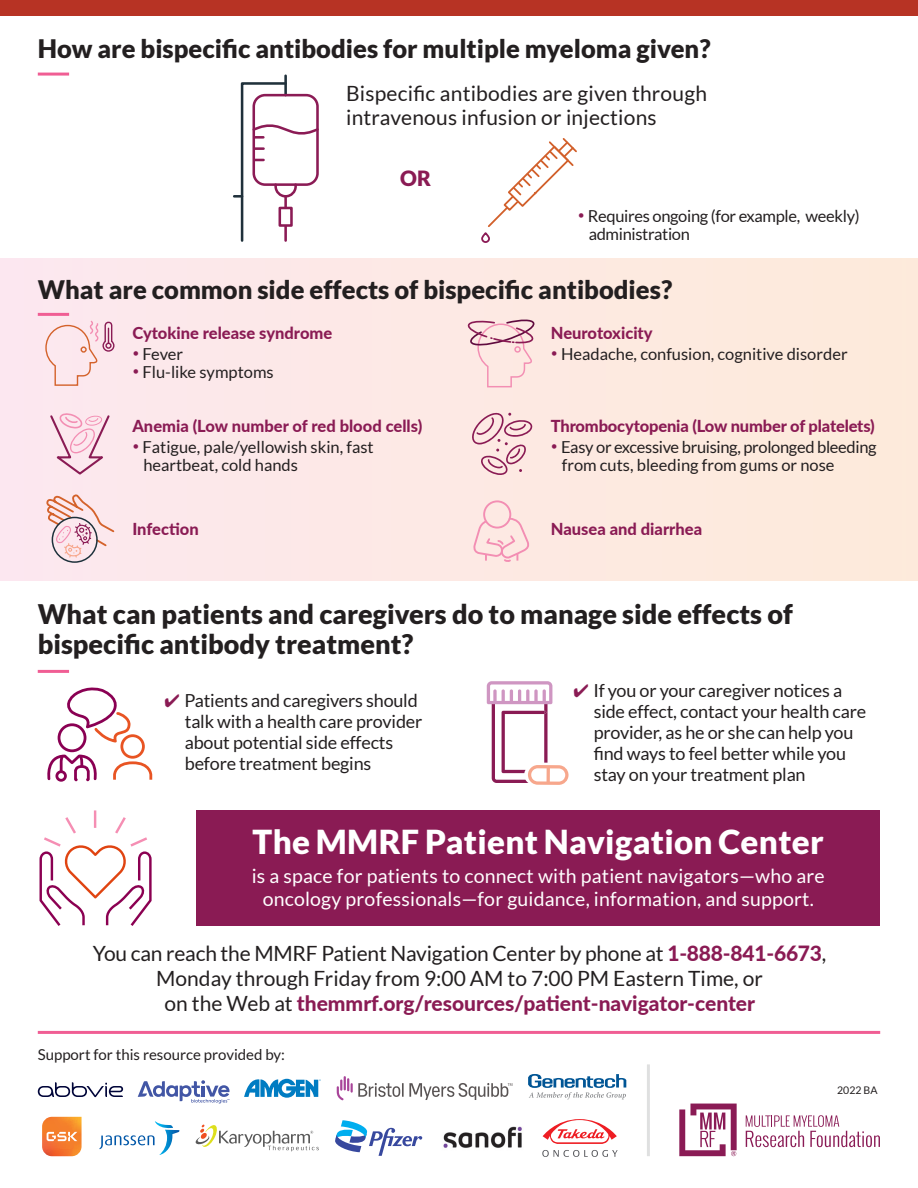
<style>
.page{position:relative;width:918px;height:1188px;background:#fff}
.page>*{position:absolute;margin:0;border:0;box-sizing:border-box;transform-origin:0 0}
.t1{font:900 33px "Lato";letter-spacing:.01em;color:#fff}
.t2{font:900 27px/30px "Lato";color:#231f20}
.t3{font:900 25.5px "Lato";color:#231f20}
.t4{font:21px/25.2px "Lato";color:#231f20;text-align:center}
.t5{font:900 21px "Lato";color:#8a1b54}
.t6{font:19.5px/23.4px "Lato";letter-spacing:.01em;color:#fff;text-align:center}
.t7{font:18px/21px "Lato";letter-spacing:-.01em;color:#231f20}
.t8{font:800 16.5px "Lato";color:#8a1b54}
.t9{font:16.5px/18px "Lato";letter-spacing:-.02em;color:#231f20}
.t10{font:16.5px/18px "Lato";color:#231f20}
.t11{font:15px "Lato";color:#231f20}
.t12{font:10.5px "Lato";color:#231f20}
.s1{color:#8a1b54}
.s2{font-weight:800;color:#8a1b54}
</style>
<div class="page">
<div style="left:0;top:258px;width:918px;height:322px;background:#fde9e4"></div>
<hr style="left:38px;top:313px;width:31px;height:3px;background:#f05e94">
<div style="left:196px;top:810px;width:684px;height:116px;background:#8a1b54"></div>
<svg style="left:40px;top:810px;width:112px;height:116px"></svg>
<div style="left:0;top:0;width:918px;height:15px;background:#b73324"></div>
<hr style="left:38px;top:73px;width:31px;height:3px;background:#f05e94">
<hr style="left:38px;top:1031px;width:842px;height:3px;background:#f05e94">
<svg style="left:746px;top:1115px;width:134px;height:32px"></svg>
<svg style="left:679px;top:1104px;width:58px;height:52px"></svg>
<hr style="left:647px;top:1064px;width:3px;height:92px;background:#808285">
<hr style="left:284px;top:76px;width:3px;height:19px;background:#20313b">
<svg style="left:234px;top:81px;width:85px;height:161px"></svg>
<svg style="left:488px;top:138px;width:89px;height:89px"></svg>
<div style="left:481px;top:232px;width:9px;height:11px;border:2px solid #8b1b55;border-radius:3px"></div>
<svg style="left:45px;top:319px;width:70px;height:68px"></svg>
<div style="left:81px;top:346px;width:6px;height:7px;border:1px solid #d4622b;border-radius:50%"></div>
<svg style="left:467px;top:319px;width:68px;height:69px"></svg>
<svg style="left:50px;top:412px;width:60px;height:63px"></svg>
<svg style="left:472px;top:412px;width:61px;height:63px"></svg>
<svg style="left:46px;top:494px;width:69px;height:64px"></svg>
<div style="left:483px;top:500px;width:28px;height:29px;border:2px solid #f38eb3;border-radius:50%"></div>
<svg style="left:473px;top:517px;width:56px;height:44px"></svg>
<hr style="left:38px;top:670px;width:31px;height:3px;background:#f05e94">
<svg style="left:487px;top:681px;width:82px;height:104px"></svg>
<div style="left:58px;top:723px;width:28px;height:29px;border:3px solid #8a0053;border-radius:50%"></div>
<svg style="left:47px;top:752px;width:50px;height:30px"></svg>
<svg style="left:113px;top:761px;width:40px;height:19px"></svg>
<div style="left:120px;top:734px;width:25px;height:25px;border:3px solid #e85423;border-radius:50%"></div>
<svg style="left:63px;top:687px;width:70px;height:58px"></svg>
<svg style="left:100px;top:1121px;width:79px;height:34px"></svg>
<svg style="left:196px;top:1125px;width:123px;height:26px"></svg>
<svg style="left:543px;top:1119px;width:74px;height:25px"></svg>
<svg style="left:542px;top:1150px;width:76px;height:7px"></svg>
<img style="left:443px;top:1126px;width:79px;height:22px">
<svg style="left:337px;top:1076px;width:175px;height:24px"></svg>
<svg style="left:38px;top:1082px;width:85px;height:15px"></svg>
<svg style="left:244px;top:1079px;width:77px;height:19px"></svg>
<svg style="left:528px;top:1074px;width:98px;height:25px"></svg>
<svg style="left:42px;top:1117px;width:40px;height:39px;background:#f58e49"></svg>
<svg style="left:335px;top:1120px;width:87px;height:36px"></svg>
<svg style="left:138px;top:1080px;width:92px;height:24px"></svg>
<p class="t3" style="left:38px;top:34px;width:674px">How are bispecific antibodies for multiple myeloma given?</p>
<p class="t4" style="left:346px;top:81px;width:362px;line-height:24px;text-align:left">Bispecific antibodies are given through intravenous infusion or injections</p>
<p class="t5" style="left:400px;top:166px;width:32px">OR</p>
<p class="t9" style="left:589px;top:207px;width:273px;text-indent:-11px"><sup>•</sup> Requires ongoing (for example, weekly) administration</p>
<p class="t3" style="left:38px;top:274px;width:636px">What are common side effects of bispecific antibodies?</p>
<p class="t8" style="left:132px;top:320px;width:201px">Cytokine release syndrome</p>
<p class="t10" style="left:132px;top:345px;width:52px"><sup>•</sup> Fever</p>
<p class="t10" style="left:132px;top:363px;width:143px"><sup>•</sup> Flu-like symptoms</p>
<p class="t8" style="left:132px;top:414px;width:291px">Anemia (Low number of red blood cells)</p>
<p class="t10" style="left:143px;top:438px;width:232px;text-indent:-11px"><sup>•</sup> Fatigue, pale/yellowish skin, fast heartbeat, cold hands</p>
<p class="t8" style="left:551px;top:320px;width:103px">Neurotoxicity</p>
<p class="t10" style="left:551px;top:345px;width:298px"><sup>•</sup> Headache, confusion, cognitive disorder</p>
<p class="t8" style="left:551px;top:414px;width:325px">Thrombocytopenia (Low number of platelets)</p>
<p class="t9" style="left:562px;top:438px;width:316px;text-indent:-11px"><sup>•</sup> Easy or excessive bruising, prolonged bleeding from cuts, bleeding from gums or nose</p>
<p class="t8" style="left:132px;top:517px;width:68px">Infection</p>
<p class="t8" style="left:551px;top:517px;width:153px">Nausea and diarrhea</p>
<p class="t2" style="left:38px;top:599px;width:757px">What can patients and caregivers do to manage side effects of bispecific antibody treatment?</p>
<p class="t7" style="left:185px;top:690px;width:239px;text-indent:-20px"><span class="s1">✔</span> Patients and caregivers should talk with a health care provider about potential side effects before treatment begins</p>
<p class="t7" style="left:594px;top:680px;width:274px;text-indent:-20px"><span class="s1">✔</span> If you or your caregiver notices a side effect, contact your health care provider, as he or she can help you find ways to feel better while you stay on your treatment plan</p>
<p class="t1" style="left:253px;top:823px;width:573px">The MMRF Patient Navigation Center</p>
<p class="t6" style="left:252px;top:864px;width:574px">is a space for patients to connect with patient navigators—who are oncology professionals—for guidance, information, and support.</p>
<p class="t4" style="left:93px;top:940px;width:735px">You can reach the MMRF Patient Navigation Center by phone at <span class="s2">1-888-841-6673</span>,<br>Monday through Friday from 9:00 AM to 7:00 PM Eastern Time, or<br>on the Web at <span class="s2">themmrf.org/resources/patient-navigator-center</span></p>
<p class="t11" style="left:38px;top:1046px;width:249px">Support for this resource provided by:</p>
<p class="t12" style="left:837px;top:1085px;width:42px">2022 BA</p>
</div>
